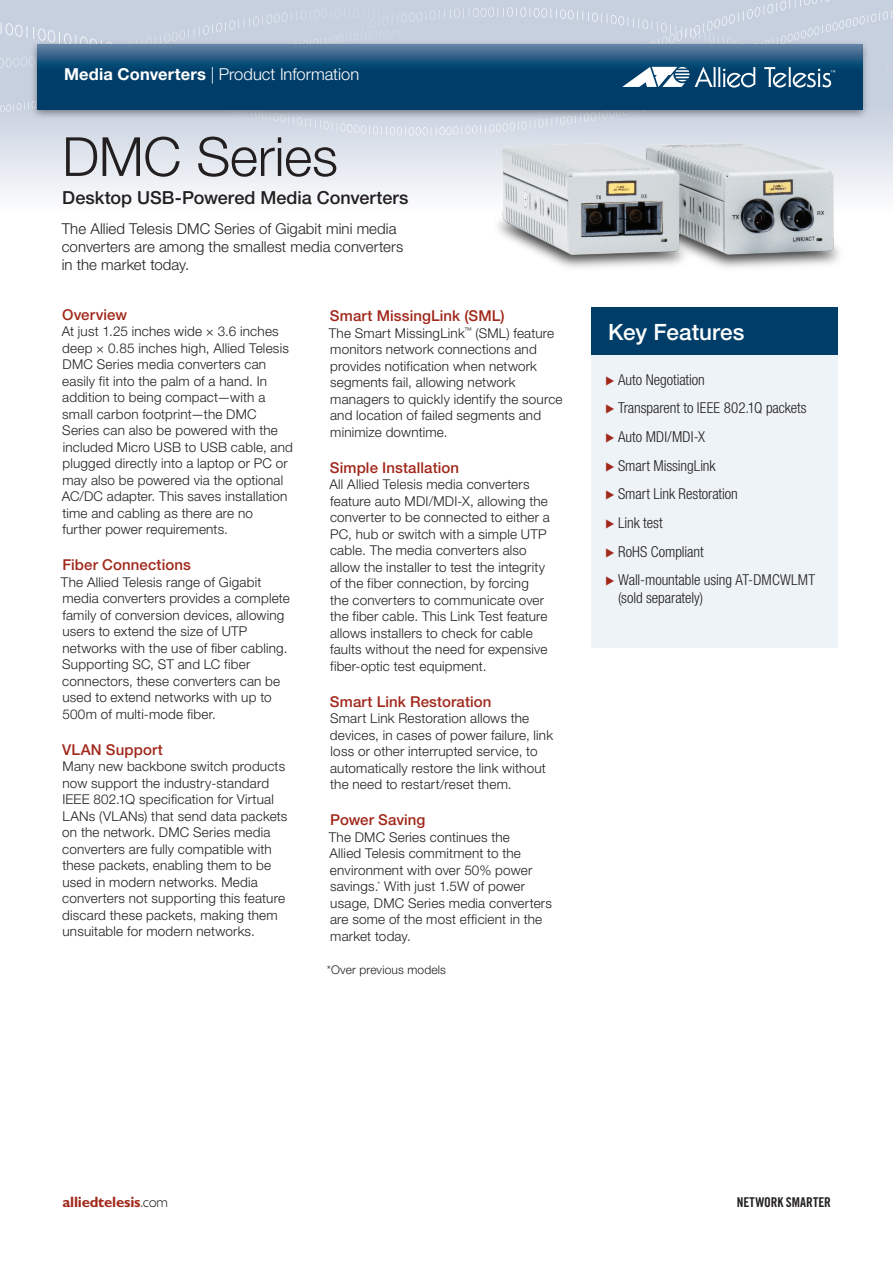
<style>
.page{position:relative;width:893px;height:1263px;background:#fff}
.page>*{position:absolute;margin:0;border:0;box-sizing:border-box;transform-origin:0 0}
.t1{font:300 54px "Helvetica Neue";letter-spacing:-.005em;color:#231f20}
.t2{font:500 22.5px "Helvetica Neue";color:#fff}
.t3{font:500 18px "Helvetica Neue";color:#231f20}
.t4{font:300 16.5px "Helvetica Neue";color:#fff}
.t5{font:300 condensed 15px/28.7px "Helvetica Neue";letter-spacing:-.005em;color:#231f20}
.t6{font:500 15px "Helvetica Neue";letter-spacing:.005em;color:#a1281b}
.t7{font:300 15px/18px "Helvetica Neue";letter-spacing:.005em;color:#231f20}
.t8{font:700 15px "Gill Sans Std";letter-spacing:-.015em;color:#a1281b}
.t9{font:300 13.5px/16.5px "Helvetica Neue";letter-spacing:.015em;color:#231f20}
.t10{font:13.5px "Trade Gothic Bold Cond Twenty";color:#231f20}
.t11{font:300 12px "Helvetica Neue";letter-spacing:.015em;color:#231f20}
.s1{font-weight:700}
.s2{font-family:"Allied Telesis";font-stretch:normal;color:#a1281b}
.s3{font-weight:300;color:#231f20}
</style>
<div class="page">
<div style="left:0;top:0;width:893px;height:214px;background:linear-gradient(to bottom,#bbc6d8,#f0f3f6)"></div>
<svg style="left:339px;top:30px;width:94px;height:10px"></svg>
<svg style="left:0;top:20px;width:97px;height:31px;background:#cad3e1"></svg>
<svg style="left:282px;top:9px;width:126px;height:13px;background:#c9d2e0"></svg>
<svg style="left:870px;top:57px;width:23px;height:20px"></svg>
<svg style="left:454px;top:7px;width:93px;height:11px"></svg>
<svg style="left:812px;top:0;width:81px;height:26px;background:#c9d2e0"></svg>
<div style="left:29px;top:40px;width:841px;height:80px;background:#231f20;opacity:.5"></div>
<svg style="left:37px;top:45px;width:825px;height:64px;background:#1f557e"></svg>
<svg style="left:764px;top:67px;width:71px;height:21px"></svg>
<div style="left:183px;top:67px;width:573px;height:40px;background:#003e69"></div>
<img style="left:493px;top:143px;width:354px;height:125px">
<div style="left:591px;top:312px;width:247px;height:336px;background:#edf3f6"></div>
<div style="left:591px;top:307px;width:247px;height:47px;background:#003e69"></div>
<p class="t4" style="left:64px;top:64px;width:297px"><span class="s1">Media Converters</span> | Product Information</p>
<h1 class="t1" style="left:62px;top:124px;width:277px">DMC Series</h1>
<h3 class="t3" style="left:62px;top:187px;width:348px">Desktop USB-Powered Media Converters</h3>
<p class="t7" style="left:62px;top:219px;width:343px">The Allied Telesis DMC Series of Gigabit mini media converters are among the smallest media converters in the market today.</p>
<p class="t6" style="left:330px;top:307px;width:176px">Smart MissingLink (SML)</p>
<p class="t9" style="left:329px;top:324px;width:235px">The Smart MissingLink<sup>™</sup> (SML) feature monitors network connections and provides notification when network segments fail, allowing network managers to quickly identify the source and location of failed segments and minimize downtime.</p>
<p class="t6" style="left:330px;top:458px;width:131px">Simple Installation</p>
<p class="t9" style="left:329px;top:476px;width:222px">All Allied Telesis media converters feature auto MDI/MDI-X, allowing the converter to be connected to either a PC, hub or switch with a simple UTP cable. The media converters also allow the installer to test the integrity of the fiber connection, by forcing the converters to communicate over the fiber cable. This Link Test feature allows installers to check for cable faults without the need for expensive fiber-optic test equipment.</p>
<p class="t6" style="left:330px;top:692px;width:163px">Smart Link Restoration</p>
<p class="t9" style="left:330px;top:710px;width:225px">Smart Link Restoration allows the devices, in cases of power failure, link loss or other interrupted service, to automatically restore the link without the need to restart/reset them.</p>
<p class="t6" style="left:330px;top:811px;width:97px">Power Saving</p>
<p class="t9" style="left:329px;top:828px;width:225px">The DMC Series continues the<br>Allied Telesis commitment to the environment with over 50% power savings.<sup>*</sup> With just 1.5W of power usage, DMC Series media converters are some of the most efficient in the market today.</p>
<p class="t6" style="left:62px;top:305px;width:67px">Overview</p>
<p class="t9" style="left:62px;top:323px;width:233px">At just 1.25 inches wide × 3.6 inches deep × 0.85 inches high, Allied Telesis DMC Series media converters can easily fit into the palm of a hand. In addition to being compact—with a small carbon footprint—the DMC Series can also be powered with the included Micro USB to USB cable, and plugged directly into a laptop or PC or may also be powered via the optional AC/DC adapter. This saves installation time and cabling as there are no further power requirements.</p>
<p class="t6" style="left:62px;top:556px;width:130px">Fiber Connections</p>
<p class="t9" style="left:61px;top:573px;width:230px">The Allied Telesis range of Gigabit media converters provides a complete family of conversion devices, allowing users to extend the size of UTP networks with the use of fiber cabling.<br>Supporting SC, ST and LC fiber connectors, these converters can be used to extend networks with up to 500m of multi-mode fiber.</p>
<p class="t6" style="left:62px;top:740px;width:102px">VLAN Support</p>
<p class="t9" style="left:62px;top:758px;width:227px">Many new backbone switch products now support the industry-standard IEEE 802.1Q specification for Virtual LANs (VLANs) that send data packets on the network. DMC Series media converters are fully compatible with these packets, enabling them to be used in modern networks. Media converters not supporting this feature discard these packets, making them unsuitable for modern networks.</p>
<p class="t11" style="left:327px;top:962px;width:121px">*Over previous models</p>
<h2 class="t2" style="left:608px;top:318px;width:138px">Key Features</h2>
<p class="t5" style="left:605px;top:365px;width:211px"><span class="s2">ۼ</span> Auto Negotiation<br><span class="s2">ۼ</span> Transparent to IEEE 802.1Q packets <span class="s2">ۼ</span> Auto MDI/MDI-X<br><span class="s2">ۼ</span> Smart MissingLink<br><span class="s2">ۼ</span> Smart Link Restoration<br><span class="s2">ۼ</span> Link test<br><span class="s2">ۼ</span> RoHS Compliant<br><span class="s2">ۼ</span> Wall-mountable using AT-DMCWLMT</p>
<p class="t5" style="left:618px;top:584px;width:87px">(sold separately)</p>
<p class="t8" style="left:62px;top:1193px;width:107px">alliedtelesis<span class="s3">.com</span></p>
<p class="t10" style="left:737px;top:1194px;width:96px">NETWORK SMARTER</p>
</div>
